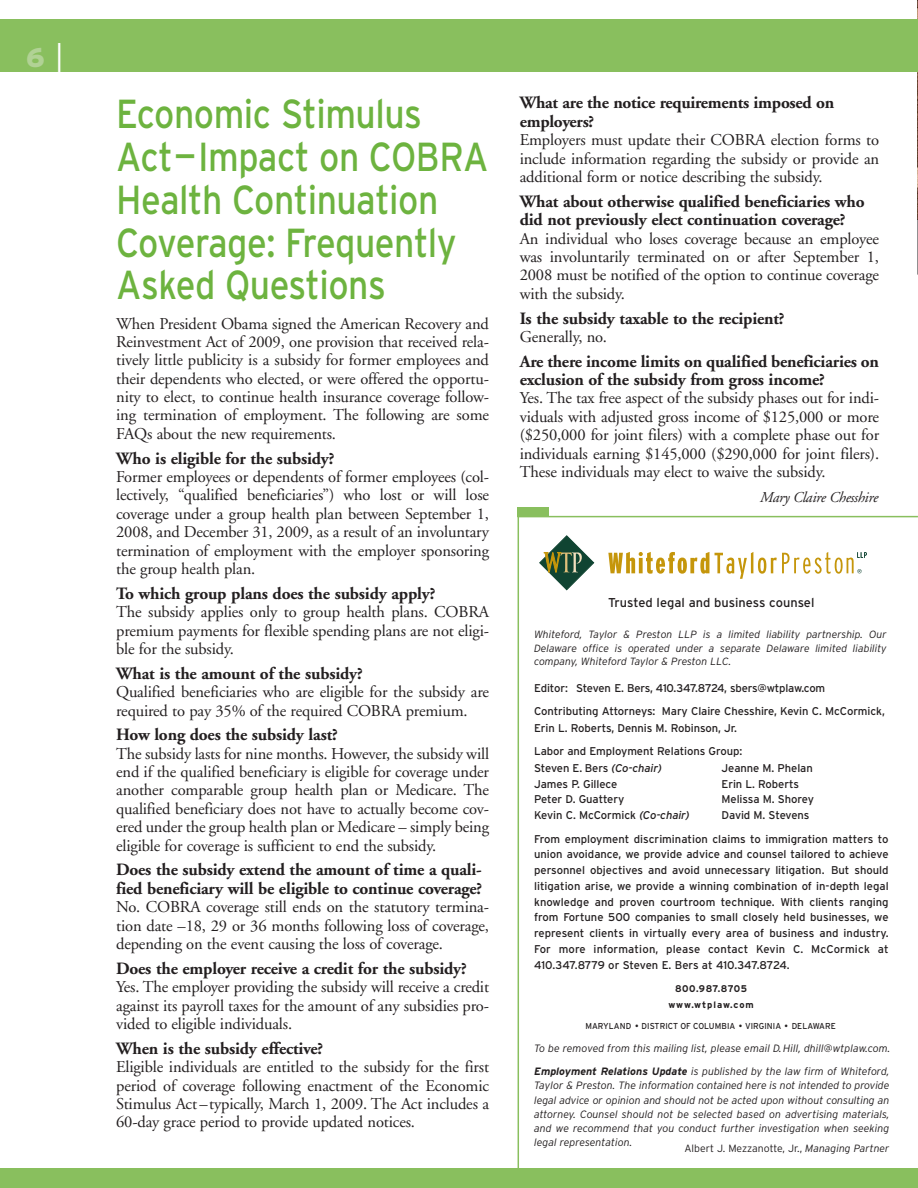
<style>
.page{position:relative;width:918px;height:1188px;background:#fff}
.page>*{position:absolute;margin:0;border:0;box-sizing:border-box;transform-origin:0 0}
.t1{font:40.5px/42.8px "Interstate";letter-spacing:-.015em;color:#6db33f;scale:.88 1}
.t2{font:900 27px "Interstate";color:#b1d295}
.t3{font:700 17.25px/18.3px "Adobe Garamond";letter-spacing:-.01em;color:#231f20}
.t4{font:16.5px/18.3px "Adobe Garamond";letter-spacing:-.01em;color:#231f20;text-align:justify}
.t5{font:italic 15px "Adobe Garamond";letter-spacing:-.02em;color:#231f20}
.t6{font:12.9px "Interstate";color:#231f20}
.t7{font:11.25px/15.8px "Interstate";letter-spacing:-.005em;color:#231f20}
.t8{font:italic 300 10.65px/14.2px "Interstate";color:#231f20;text-align:justify}
.t9{font:italic 300 10.5px/13.5px "Interstate";color:#231f20;text-align:justify}
.t10{font:300 10.5px "Interstate";color:#231f20}
.t11{font:700 9.75px "Interstate";letter-spacing:.06em;color:#231f20;scale:.96 1}
.t12{font:700 9.3px "Interstate";letter-spacing:.105em;color:#231f20}
.t13{font:8.7px "Interstate";letter-spacing:.005em;color:#231f20;scale:.95 1}
.s1{font-weight:300;font-size:30px;color:#fff}
.s2{font-style:italic}
.s3{font-weight:700}
</style>
<div class="page">
<img style="left:917px;top:0;width:1px;height:219px">
<svg style="left:608px;top:552px;width:101px;height:22px"></svg>
<svg style="left:539px;top:535px;width:55px;height:56px"></svg>
<svg style="left:715px;top:552px;width:152px;height:27px"></svg>
<div style="left:0;top:1168px;width:918px;height:20px;background:#89bf5e"></div>
<hr style="left:518px;top:512px;width:1px;height:676px;background:#89bf5e">
<hr style="left:517px;top:516px;width:401px;height:1px;background:#89bf5e">
<div style="left:517px;top:507px;width:32px;height:10px;background:#89bf5e"></div>
<div style="left:0;top:19px;width:918px;height:52px;background:#89bf5e"></div>
<h2 class="t2" style="left:26px;top:47px;width:39px">6 <span class="s1">|</span></h2>
<h1 class="t1" style="left:116px;top:97px;width:425px">Economic Stimulus<br>Act—Impact on COBRA<br>Health Continuation<br>Coverage: Frequently<br>Asked Questions</h1>
<p class="t4" style="left:116px;top:316px;width:374px">When President Obama signed the American Recovery and Reinvestment Act of 2009, one provision that received rela&shy;tively little publicity is a subsidy for former employees and their dependents who elected, or were offered the opportu&shy;nity to elect, to continue health insurance coverage follow&shy;ing termination of employment. The following are some FAQs about the new requirements.</p>
<p class="t3" style="left:116px;top:451px;width:220px">Who is eligible for the subsidy?</p>
<p class="t4" style="left:116px;top:469px;width:374px">Former employees or dependents of former employees (col&shy;lectively, “qualified beneficiaries”) who lost or will lose coverage under a group health plan between September 1, 2008, and December 31, 2009, as a result of an involuntary termination of employment with the employer sponsoring the group health plan.</p>
<p class="t3" style="left:116px;top:586px;width:321px">To which group plans does the subsidy apply?</p>
<p class="t4" style="left:116px;top:604px;width:374px">The subsidy applies only to group health plans. COBRA premium payments for flexible spending plans are not eligi&shy;ble for the subsidy.</p>
<p class="t3" style="left:116px;top:666px;width:248px">What is the amount of the subsidy?</p>
<p class="t4" style="left:116px;top:684px;width:374px">Qualified beneficiaries who are eligible for the subsidy are required to pay 35% of the required COBRA premium.</p>
<p class="t3" style="left:116px;top:727px;width:223px">How long does the subsidy last?</p>
<p class="t4" style="left:116px;top:746px;width:374px">The subsidy lasts for nine months. However, the subsidy will end if the qualified beneficiary is eligible for coverage under another comparable group health plan or Medicare. The qualified beneficiary does not have to actually become cov&shy;ered under the group health plan or Medicare – simply being eligible for coverage is sufficient to end the subsidy.</p>
<p class="t3" style="left:116px;top:862px;width:368px">Does the subsidy extend the amount of time a quali&shy;fied beneficiary will be eligible to continue coverage?</p>
<p class="t4" style="left:116px;top:899px;width:374px">No. COBRA coverage still ends on the statutory termina&shy;tion date –18, 29 or 36 months following loss of coverage, depending on the event causing the loss of coverage.</p>
<p class="t3" style="left:116px;top:961px;width:352px">Does the employer receive a credit for the subsidy?</p>
<p class="t4" style="left:116px;top:979px;width:374px">Yes. The employer providing the subsidy will receive a credit against its payroll taxes for the amount of any subsidies pro&shy;vided to eligible individuals.</p>
<p class="t3" style="left:116px;top:1041px;width:209px">When is the subsidy effective?</p>
<p class="t4" style="left:116px;top:1059px;width:374px">Eligible individuals are entitled to the subsidy for the first period of coverage following enactment of the Economic Stimulus Act –typically, March 1, 2009. The Act includes a 60-day grace period to provide updated notices.</p>
<p class="t3" style="left:520px;top:95px;width:316px">What are the notice requirements imposed on employers?</p>
<p class="t4" style="left:520px;top:132px;width:361px">Employers must update their COBRA election forms to include information regarding the subsidy or provide an additional form or notice describing the subsidy.</p>
<p class="t3" style="left:520px;top:194px;width:346px">What about otherwise qualified beneficiaries who did not previously elect continuation coverage?</p>
<p class="t4" style="left:520px;top:231px;width:361px">An individual who loses coverage because an employee was involuntarily terminated on or after September 1, 2008 must be notified of the option to continue coverage with the subsidy.</p>
<p class="t3" style="left:520px;top:310px;width:266px">Is the subsidy taxable to the recipient?</p>
<p class="t4" style="left:520px;top:329px;width:89px">Generally, no.</p>
<p class="t3" style="left:520px;top:354px;width:361px">Are there income limits on qualified beneficiaries on exclusion of the subsidy from gross income?</p>
<p class="t4" style="left:520px;top:391px;width:361px">Yes. The tax free aspect of the subsidy phases out for indi&shy;viduals with adjusted gross income of $125,000 or more ($250,000 for joint filers) with a complete phase out for individuals earning $145,000 ($290,000 for joint filers).<br>These individuals may elect to waive the subsidy.</p>
<p class="t5" style="left:760px;top:491px;width:120px">Mary Claire Chesshire</p>
<p class="t6" style="left:608px;top:598px;width:208px">Trusted legal and business counsel</p>
<p class="t9" style="left:534px;top:629px;width:354px">Whiteford, Taylor &amp; Preston LLP is a limited liability partnership. Our Delaware office is operated under a separate Delaware limited liability company, Whiteford Taylor &amp; Preston LLC.</p>
<p class="t7" style="left:534px;top:678px;width:352px;line-height:22.6px">Editor: Steven E. Bers, 410.347.8724, sbers@wtplaw.com<br>Contributing Attorneys: Mary Claire Chesshire, Kevin C. McCormick,</p>
<p class="t7" style="left:534px;top:718px;width:210px;line-height:22.6px">Erin L. Roberts, Dennis M. Robinson, Jr.<br>Labor and Employment Relations Group:</p>
<p class="t7" style="left:534px;top:761px;width:157px">Steven E. Bers <span class="s2">(Co-chair)<br></span>James P. Gillece<br>Peter D. Guattery<br>Kevin C. McCormick <span class="s2">(Co-chair)</span></p>
<p class="t7" style="left:722px;top:761px;width:94px">Jeanne M. Phelan<br>Erin L. Roberts<br>Melissa M. Shorey<br>David M. Stevens</p>
<p class="t7" style="left:534px;top:832px;width:356px;text-align:justify">From employment discrimination claims to immigration matters to union avoidance, we provide advice and counsel tailored to achieve personnel objectives and avoid unnecessary litigation. But should litigation arise, we provide a winning combination of in-depth legal knowledge and proven courtroom technique. With clients ranging from Fortune 500 companies to small closely held businesses, we represent clients in virtually every area of business and industry.<br>For more information, please contact Kevin C. McCormick at 410.347.8779 or Steven E. Bers at 410.347.8724.</p>
<p class="t11" style="left:675px;top:985px;width:77px">800.987.8705</p>
<p class="t12" style="left:668px;top:1002px;width:87px">www.wtplaw.com</p>
<p class="t13" style="left:585px;top:1022px;width:265px">MARYLAND • DISTRICT OF COLUMBIA • VIRGINIA • DELAWARE</p>
<p class="t8" style="left:534px;top:1042px;width:358px">To be removed from this mailing list, please email D. Hill, dhill@wtplaw.com.</p>
<p class="t8" style="left:534px;top:1065px;width:357px"><span class="s3">Employment Relations Update</span> is published by the law firm of Whiteford, Taylor &amp; Preston. The information contained here is not intended to provide legal advice or opinion and should not be acted upon without consulting an attorney. Counsel should not be selected based on advertising materials, and we recommend that you conduct further investigation when seeking legal representation.</p>
<p class="t10" style="left:684px;top:1145px;width:207px">Albert J. Mezzanotte, Jr., <span class="s2">Managing Partner</span></p>
</div>
